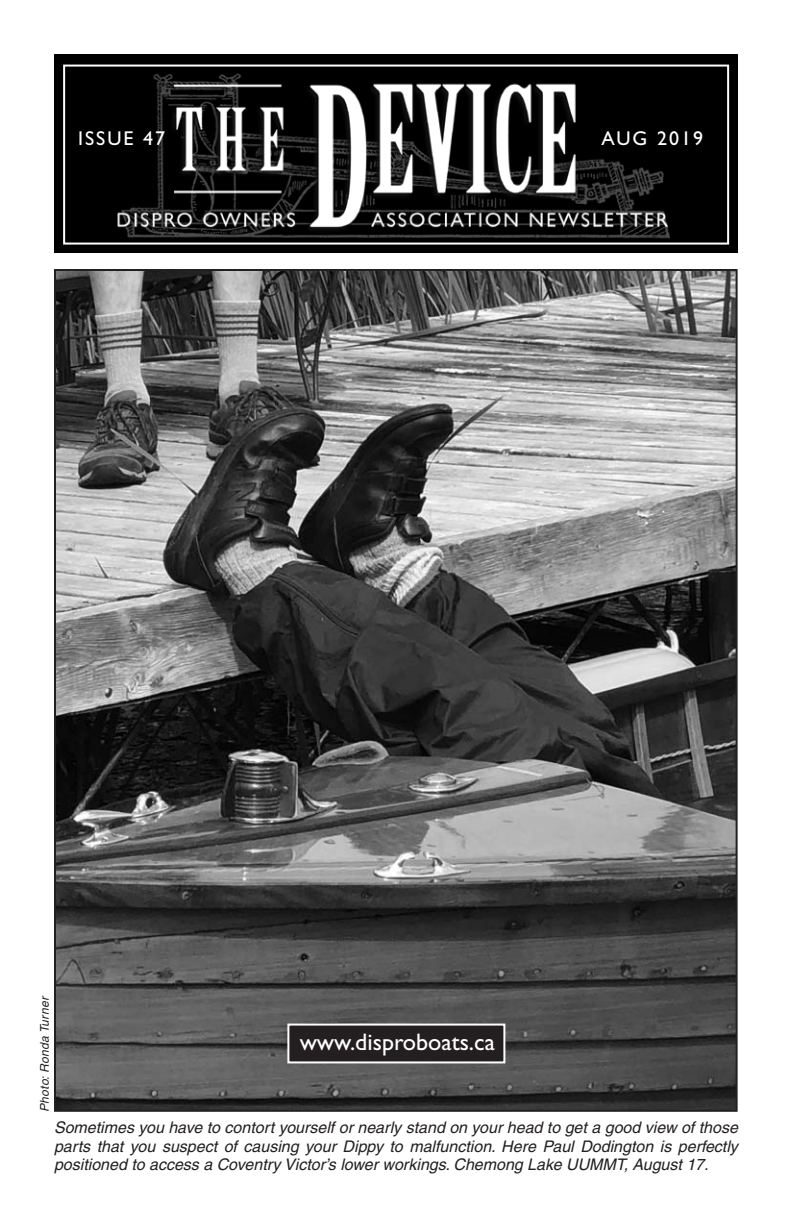
<style>
.page{position:relative;width:792px;height:1224px;background:#fff}
.page>*{position:absolute;margin:0;border:0;box-sizing:border-box;transform-origin:0 0}
.t1{font:24px "Gill Sans";color:#fff}
.t2{font:20px "Gill Sans";letter-spacing:.1em;color:#fff}
.t3{font:italic 16px/18.4px "Helvetica";color:#231f20;text-align:justify}
.t4{font:italic 12px "Helvetica";color:#231f20}
</style>
<div class="page">
<img style="left:57px;top:272px;width:678px;height:837px">
<div style="left:54px;top:55px;width:684px;height:198px;background:#000"></div>
<svg style="left:62px;top:64px;width:668px;height:182px;background:#343434"></svg>
<div style="left:288px;top:1025px;width:216px;height:37px;background:#231f20"></div>
<div style="left:287px;top:1024px;width:218px;height:39px;border:2px solid #fff"></div>
<p class="t2" style="left:78px;top:127px;width:89px">ISSUE 47</p>
<p class="t2" style="left:602px;top:127px;width:103px">AUG 2019</p>
<p class="t4" style="left:38px;top:1112px;width:118px;rotate:-90deg">Photo: Ronda Turner</p>
<h1 class="t1" style="left:300px;top:1028px;width:197px">www.disproboats.ca</h1>
<p class="t3" style="left:54px;top:1119px;width:685px">Sometimes you have to contort yourself or nearly stand on your head to get a good view of those parts that you suspect of causing your Dippy to malfunction. Here Paul Dodington is perfectly positioned to access a Coventry Victor’s lower workings. Chemong Lake UUMMT, August 17.</p>
</div>
